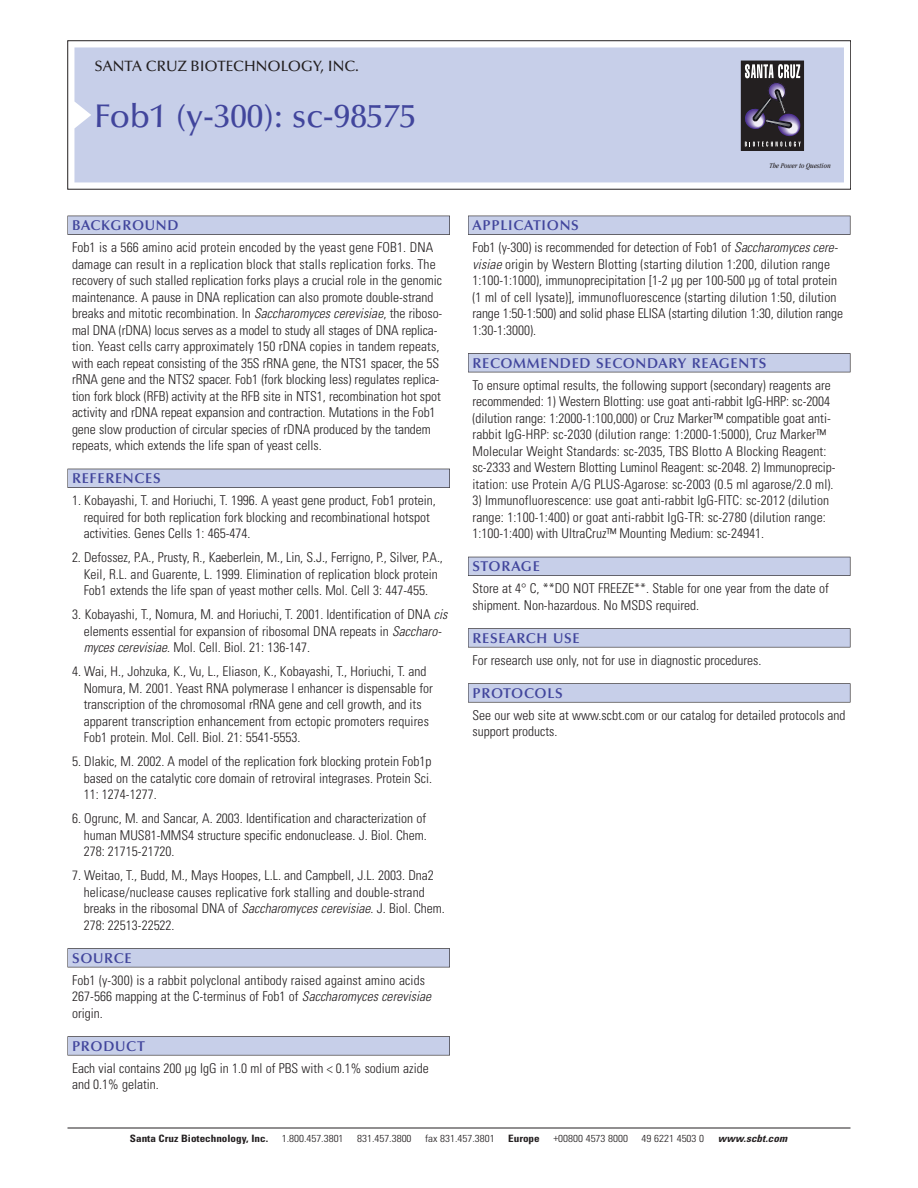
<style>
.page{position:relative;width:918px;height:1188px;background:#fff}
.page>*{position:absolute;margin:0;border:0;box-sizing:border-box;transform-origin:0 0}
.t1{font:500 33px "Optima";color:#41459c}
.t2{font:500 15px "Optima";color:#231f20}
.t3{font:600 14.25px "Optima";letter-spacing:.05em;color:#41459c}
.t4{font:300 condensed 13.5px/16.5px "Univers";color:#231f20}
.t5{font:300 condensed 10.2px "Univers";color:#231f20;scale:1.1 1}
.t6{font:700 condensed 10.2px "Univers";color:#231f20;scale:1.1 1}
.t7{font:italic 700 condensed 10.2px "Univers";color:#231f20;scale:1.1 1}
.t8{font:italic condensed 7.5px "Garamond";color:#231f20}
.s1{font-style:italic}
</style>
<div class="page">
<div style="left:74px;top:47px;width:770px;height:135px;background:#c7cfe9"></div>
<div style="left:741px;top:61px;width:62px;height:89px;background:#231f20"></div>
<div style="left:741px;top:61px;width:63px;height:90px;border:1px solid #231f20"></div>
<svg style="left:741px;top:64px;width:64px;height:83px"></svg>
<div style="left:68px;top:216px;width:382px;height:19px;background:#64636a"></div>
<div style="left:68px;top:216px;width:381px;height:18px;background:#c7cfe9"></div>
<div style="left:68px;top:469px;width:382px;height:19px;background:#62626a"></div>
<div style="left:68px;top:469px;width:381px;height:18px;background:#c7cfe9"></div>
<div style="left:68px;top:948px;width:382px;height:19px;background:#67666b"></div>
<div style="left:68px;top:949px;width:381px;height:18px;background:#c7cfe9"></div>
<div style="left:68px;top:1036px;width:382px;height:19px;background:#6b696e"></div>
<div style="left:68px;top:1037px;width:381px;height:18px;background:#c7cfe9"></div>
<div style="left:468px;top:216px;width:382px;height:19px;background:#64636a"></div>
<div style="left:468px;top:216px;width:382px;height:18px;background:#c7cfe9"></div>
<div style="left:468px;top:353px;width:382px;height:19px;background:#64636a"></div>
<div style="left:468px;top:354px;width:382px;height:18px;background:#c7cfe9"></div>
<div style="left:468px;top:557px;width:382px;height:19px;background:#63636c"></div>
<div style="left:468px;top:557px;width:382px;height:18px;background:#c7cfe9"></div>
<div style="left:468px;top:628px;width:382px;height:19px;background:#6b696e"></div>
<div style="left:468px;top:629px;width:382px;height:18px;background:#c7cfe9"></div>
<svg style="left:468px;top:683px;width:382px;height:20px"></svg>
<div style="left:468px;top:684px;width:382px;height:18px;background:#c7cfe9"></div>
<hr style="left:68px;top:1128px;width:782px;height:1px;background:#231f20">
<p class="t2" style="left:94px;top:60px;width:266px">SANTA CRUZ BIOTECHNOLOGY, INC.</p>
<h1 class="t1" style="left:94px;top:102px;width:323px">Fob1 (y-300): sc-98575</h1>
<p class="t3" style="left:72px;top:219px;width:108px">BACKGROUND</p>
<p class="t4" style="left:72px;top:240px;width:372px">Fob1 is a 566 amino acid protein encoded by the yeast gene FOB1. DNA damage can result in a replication block that stalls replication forks. The recovery of such stalled replication forks plays a crucial role in the genomic maintenance. A pause in DNA replication can also promote double-strand breaks and mitotic recombination. In <span class="s1">Saccharomyces cerevisiae</span>, the riboso&shy;mal DNA (rDNA) locus serves as a model to study all stages of DNA replica&shy;tion. Yeast cells carry approximately 150 rDNA copies in tandem repeats, with each repeat consisting of the 35S rRNA gene, the NTS1 spacer, the 5S rRNA gene and the NTS2 spacer. Fob1 (fork blocking less) regulates replica&shy;tion fork block (RFB) activity at the RFB site in NTS1, recombination hot spot activity and rDNA repeat expansion and contraction. Mutations in the Fob1 gene slow production of circular species of rDNA produced by the tandem repeats, which extends the life span of yeast cells.</p>
<p class="t3" style="left:72px;top:472px;width:90px">REFERENCES</p>
<p class="t4" style="left:84px;top:493px;width:354px;text-indent:-12px">1. Kobayashi, T. and Horiuchi, T. 1996. A yeast gene product, Fob1 protein, required for both replication fork blocking and recombinational hotspot activities. Genes Cells 1: 465-474.</p>
<p class="t4" style="left:72px;top:550px;width:372px;text-align:center">2. Defossez, P.A., Prusty, R., Kaeberlein, M., Lin, S.J., Ferrigno, P., Silver, P.A.,<br>Keil, R.L. and Guarente, L. 1999. Elimination of replication block protein<br>Fob1 extends the life span of yeast mother cells. Mol. Cell 3: 447-455.</p>
<p class="t4" style="left:84px;top:607px;width:368px;text-indent:-12px">3. Kobayashi, T., Nomura, M. and Horiuchi, T. 2001. Identification of DNA <span class="s1">cis </span>elements essential for expansion of ribosomal DNA repeats in <span class="s1">Saccharo&shy;mycescerevisiae</span>. Mol. Cell. Biol. 21: 136-147.</p>
<p class="t4" style="left:84px;top:664px;width:351px;text-indent:-12px">4. Wai, H., Johzuka, K., Vu, L., Eliason, K., Kobayashi, T., Horiuchi, T. and Nomura, M. 2001. Yeast RNA polymerase I enhancer is dispensable for transcription of the chromosomal rRNA gene and cell growth, and its apparent transcription enhancement from ectopic promoters requires Fob1 protein. Mol. Cell. Biol. 21: 5541-5553.</p>
<p class="t4" style="left:84px;top:754px;width:350px;text-align:justify;text-indent:-12px">5. Dlakic, M. 2002. A model of the replication fork blocking protein Fob1p based on the catalytic core domain of retroviral integrases. Protein Sci.<br>11: 1274-1277.</p>
<p class="t4" style="left:84px;top:811px;width:345px;text-align:justify;text-indent:-12px">6. Ogrunc, M. and Sancar, A. 2003. Identification and characterization of human MUS81-MMS4 structure specific endonuclease. J. Biol. Chem.<br>278: 21715-21720.</p>
<p class="t4" style="left:84px;top:868px;width:363px;text-indent:-12px">7. Weitao, T., Budd, M., Mays Hoopes, L.L. and Campbell, J.L. 2003. Dna2 helicase/nuclease causes replicative fork stalling and double-strand breaks in the ribosomal DNA of <span class="s1">Saccharomyces cerevisiae</span>. J. Biol. Chem.<br>278: 22513-22522.</p>
<p class="t3" style="left:72px;top:952px;width:61px">SOURCE</p>
<p class="t4" style="left:72px;top:973px;width:363px">Fob1 (y-300) is a rabbit polyclonal antibody raised against amino acids<br>267-566 mapping at the C-terminus of Fob1 of <span class="s1">Saccharomyces cerevisiae </span>origin.</p>
<p class="t3" style="left:72px;top:1040px;width:74px">PRODUCT</p>
<p class="t4" style="left:72px;top:1061px;width:358px">Each vial contains 200 µg IgG in 1.0 ml of PBS with &lt; 0.1% sodium azide and 0.1% gelatin.</p>
<p class="t8" style="left:769px;top:163px;width:63px">The Power to Question</p>
<p class="t3" style="left:473px;top:219px;width:108px">APPLICATIONS</p>
<p class="t4" style="left:473px;top:240px;width:372px">Fob1 (y-300) is recommended for detection of Fob1 of <span class="s1">Saccharomyces cere&shy;visiae</span>origin by Western Blotting (starting dilution 1:200, dilution range 1:100-1:1000), immunoprecipitation [1-2 µg per 100-500 µg of total protein (1 ml of cell lysate)], immunofluorescence (starting dilution 1:50, dilution range 1:50-1:500) and solid phase ELISA (starting dilution 1:30, dilution range 1:30-1:3000).</p>
<p class="t3" style="left:473px;top:357px;width:295px">RECOMMENDED SECONDARY REAGENTS</p>
<p class="t4" style="left:473px;top:378px;width:364px">To ensure optimal results, the following support (secondary) reagents are recommended: 1) Western Blotting: use goat anti-rabbit IgG-HRP: sc-2004 (dilution range: 1:2000-1:100,000) or Cruz Marker™ compatible goat anti&shy;rabbit IgG-HRP: sc-2030 (dilution range: 1:2000-1:5000), Cruz Marker™ Molecular Weight Standards: sc-2035, TBS Blotto A Blocking Reagent: sc-2333 and Western Blotting Luminol Reagent: sc-2048. 2) Immunoprecip&shy;itation: use Protein A/G PLUS-Agarose: sc-2003 (0.5 ml agarose/2.0 ml).</p>
<p class="t4" style="left:473px;top:493px;width:358px">3) Immunofluorescence: use goat anti-rabbit IgG-FITC: sc-2012 (dilution range: 1:100-1:400) or goat anti-rabbit IgG-TR: sc-2780 (dilution range:<br>1:100-1:400) with UltraCruz™ Mounting Medium: sc-24941.</p>
<p class="t3" style="left:473px;top:560px;width:69px">STORAGE</p>
<p class="t4" style="left:473px;top:582px;width:358px">Store at 4° C, **DO NOT FREEZE**. Stable for one year from the date of shipment. Non-hazardous. No MSDS required.</p>
<p class="t3" style="left:473px;top:632px;width:109px">RESEARCH USE</p>
<p class="t4" style="left:473px;top:653px;width:290px">For research use only, not for use in diagnostic procedures.</p>
<p class="t3" style="left:473px;top:687px;width:92px">PROTOCOLS</p>
<p class="t4" style="left:473px;top:708px;width:375px">See our web site at www.scbt.com or our catalog for detailed protocols and support products.</p>
<p class="t6" style="left:130px;top:1135px;width:127px">Santa Cruz Biotechnology, Inc.</p>
<p class="t5" style="left:282px;top:1135px;width:58px">1.800.457.3801</p>
<p class="t5" style="left:357px;top:1135px;width:51px">831.457.3800</p>
<p class="t5" style="left:425px;top:1135px;width:65px">fax 831.457.3801</p>
<p class="t6" style="left:508px;top:1135px;width:30px">Europe</p>
<p class="t5" style="left:553px;top:1135px;width:69px">+00800 4573 8000</p>
<p class="t5" style="left:642px;top:1135px;width:58px">49 6221 4503 0</p>
<p class="t7" style="left:718px;top:1135px;width:67px">www.scbt.com</p>
</div>
